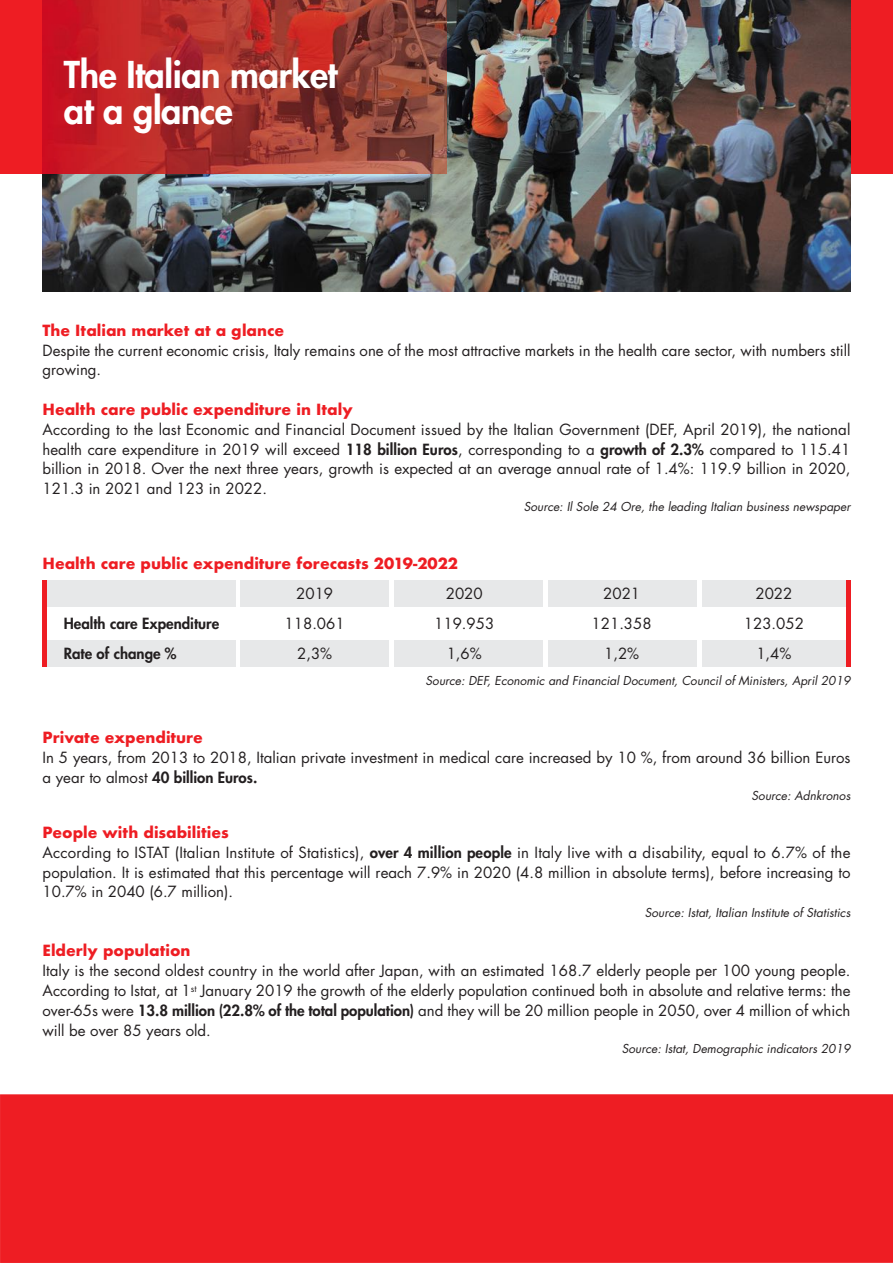
<style>
.page{position:relative;width:893px;height:1263px;background:#fff}
.page>*{position:absolute;margin:0;border:0;box-sizing:border-box;transform-origin:0 0}
.t1{font:800 36px/36px "Futura";letter-spacing:-.01em;color:#fff}
.t2{font:15px/19.8px "Futura";color:#231f20}
.t3{font:700 15px "Futura";color:#ee1d23}
.t4{font:800 15px "Futura";color:#231f20}
.t5{font:italic 12px "Futura";color:#231f20}
.s1{font-weight:800}
.s2{font-weight:700;color:#ee1d23}
</style>
<div class="page">
<div style="left:43px;top:640px;width:193px;height:27px;background:#e7e8e9"></div>
<div style="left:43px;top:580px;width:193px;height:27px;background:#e7e8e9"></div>
<div style="left:240px;top:640px;width:149px;height:27px;background:#e7e8e9"></div>
<div style="left:240px;top:580px;width:149px;height:27px;background:#e7e8e9"></div>
<div style="left:394px;top:640px;width:149px;height:27px;background:#e7e8e9"></div>
<div style="left:394px;top:580px;width:149px;height:27px;background:#e7e8e9"></div>
<div style="left:548px;top:640px;width:149px;height:27px;background:#e7e8e9"></div>
<div style="left:548px;top:580px;width:149px;height:27px;background:#e7e8e9"></div>
<div style="left:702px;top:640px;width:148px;height:27px;background:#e7e8e9"></div>
<div style="left:702px;top:580px;width:148px;height:27px;background:#e7e8e9"></div>
<div style="left:0;top:0;width:893px;height:174px;background:#ee1d23"></div>
<img style="left:43px;top:0;width:807px;height:291px">
<img style="left:42px;top:0;width:405px;height:174px">
<div style="left:0;top:1094px;width:893px;height:169px;background:#ee1d23"></div>
<hr style="left:43px;top:580px;width:4px;height:87px;background:#ee1d23">
<hr style="left:846px;top:580px;width:4px;height:87px;background:#ee1d23">
<h1 class="t1" style="left:64px;top:59px;width:275px">The Italian market at a glance</h1>
<p class="t3" style="left:43px;top:319px;width:243px">The Italian market at a glance</p>
<p class="t2" style="left:43px;top:342px;width:809px">Despite the current economic crisis, Italy remains one of the most attractive markets in the health care sector, with numbers still growing.</p>
<p class="t3" style="left:43px;top:398px;width:312px">Health care public expenditure in Italy</p>
<p class="t2" style="left:43px;top:421px;width:809px;text-align:justify">According to the last Economic and Financial Document issued by the Italian Government (DEF, April 2019), the national health care expenditure in 2019 will exceed <span class="s1">118 billion Euros</span>, corresponding to a <span class="s1">growth of 2.3%</span> compared to 115.41 billion in 2018. Over the next three years, growth is expected at an average annual rate of 1.4%: 119.9 billion in 2020, 121.3 in 2021 and 123 in 2022.</p>
<p class="t5" style="left:524px;top:501px;width:328px">Source: Il Sole 24 Ore, the leading Italian business newspaper</p>
<p class="t3" style="left:43px;top:552px;width:417px">Health care public expenditure forecasts 2019-2022</p>
<p class="t2" style="left:296px;top:585px;width:38px">2019</p>
<p class="t2" style="left:446px;top:585px;width:38px">2020</p>
<p class="t2" style="left:603px;top:585px;width:38px">2021</p>
<p class="t2" style="left:755px;top:585px;width:38px">2022</p>
<p class="t4" style="left:64px;top:616px;width:157px">Health care Expenditure</p>
<p class="t2" style="left:285px;top:615px;width:62px">118.061</p>
<p class="t2" style="left:434px;top:615px;width:62px">119.953</p>
<p class="t2" style="left:592px;top:615px;width:62px">121.358</p>
<p class="t2" style="left:744px;top:615px;width:62px">123.052</p>
<p class="t4" style="left:64px;top:646px;width:114px">Rate of change %</p>
<p class="t2" style="left:297px;top:645px;width:37px">2,3%</p>
<p class="t2" style="left:447px;top:645px;width:37px">1,6%</p>
<p class="t2" style="left:604px;top:645px;width:37px">1,2%</p>
<p class="t2" style="left:756px;top:645px;width:37px">1,4%</p>
<p class="t5" style="left:426px;top:675px;width:426px">Source: DEF, Economic and Financial Document, Council of Ministers, April 2019</p>
<p class="t3" style="left:43px;top:726px;width:162px">Private expenditure</p>
<p class="t2" style="left:43px;top:748px;width:809px">In 5 years, from 2013 to 2018, Italian private investment in medical care increased by 10 %, from around 36 billion Euros a year to almost <span class="s1">40 billion Euros.</span></p>
<p class="t5" style="left:752px;top:790px;width:100px">Source: Adnkronos</p>
<p class="t2" style="left:43px;top:823px;width:809px"><span class="s2">People with disabilities<br></span>According to ISTAT (Italian Institute of Statistics), <span class="s1">over 4 million people</span> in Italy live with a disability, equal to 6.7% of the population. It is estimated that this percentage will reach 7.9% in 2020 (4.8 million in absolute terms), before increasing to 10.7% in 2040 (6.7 million).</p>
<p class="t5" style="left:645px;top:907px;width:207px">Source: Istat, Italian Institute of Statistics</p>
<p class="t3" style="left:43px;top:940px;width:149px">Elderly population</p>
<p class="t2" style="left:43px;top:962px;width:809px;text-align:justify">Italy is the second oldest country in the world after Japan, with an estimated 168.7 elderly people per 100 young people.<br>According to Istat, at 1<sup>st</sup> January 2019 the growth of the elderly population continued both in absolute and relative terms: the over-65s were <span class="s1">13.8 million (22.8% of the total population)</span> and they will be 20 million people in 2050, over 4 million of which will be over 85 years old.</p>
<p class="t5" style="left:622px;top:1043px;width:230px">Source: Istat, Demographic indicators 2019</p>
</div>
